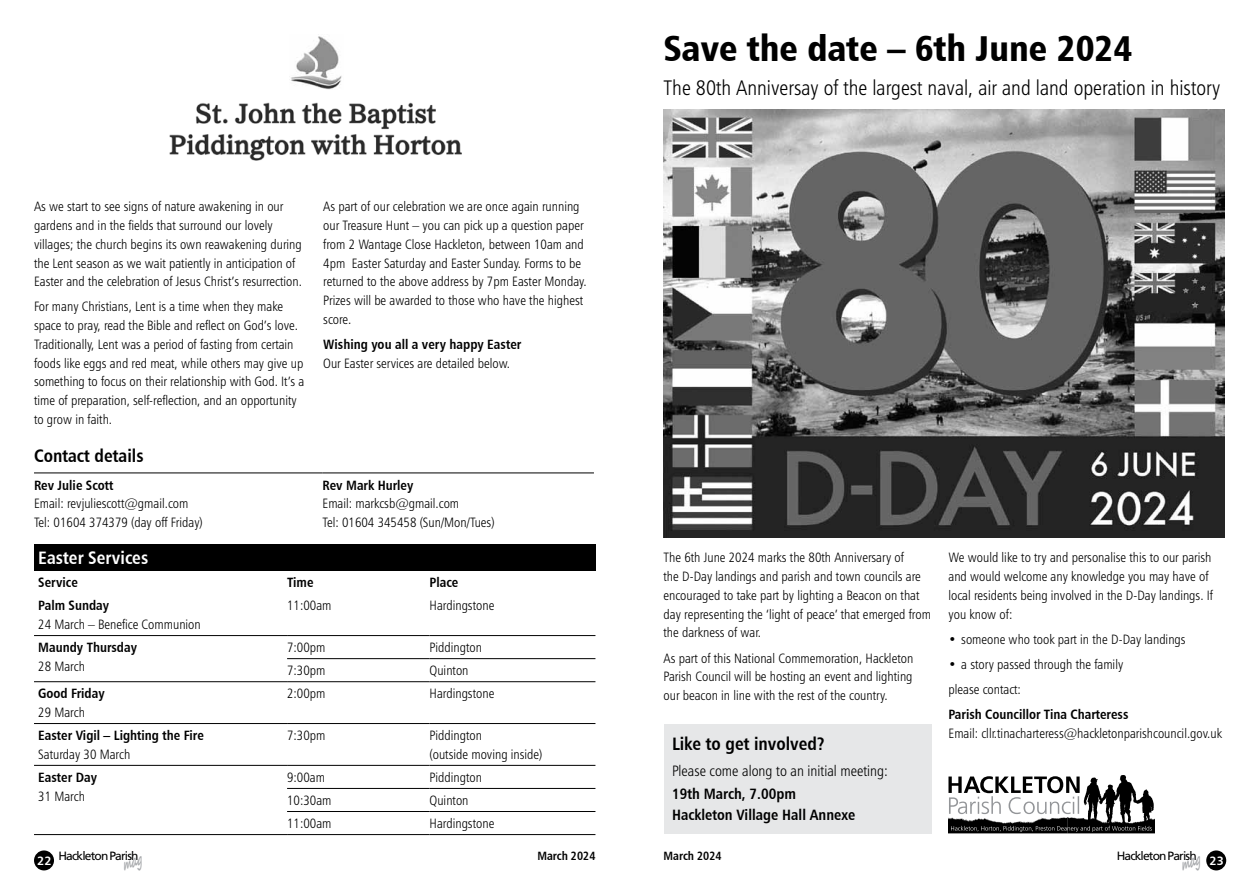
<style>
.page{position:relative;width:1259px;height:893px;background:#fff}
.page>*{position:absolute;margin:0;border:0;box-sizing:border-box;transform-origin:0 0}
.t1{font:36px "Humanist 777 BT Black Condensed B";color:#000}
.t2{font:21px "Humanist 777 BT Light Condensed B";color:#000}
.t3{font:18px "Humanist 777 BT Bold Condensed B";color:#000}
.t4{font:18px "Humanist 777 BT Bold Condensed B";color:#fff}
.t5{font:15px/21px "Humanist 777 BT Bold Condensed B";color:#000}
.t6{font:15px "Humanist 777 BT Light Condensed B";color:#000}
.t7{font:13.5px/18.8px "Humanist 777 BT Light Condensed B";color:#000}
.t8{font:13.5px "Humanist 777 BT Bold Condensed B";color:#000}
.t9{font:12px "Frutiger";letter-spacing:-.07em;color:#000}
.t10{font:12px "Humanist 777 BT Bold Condensed B";color:#000}
.t11{font:12px "Humanist 777 BT Bold B";color:#fff}
</style>
<div class="page">
<div style="left:1206px;top:850px;width:20px;height:20px;background:#000;border-radius:50%"></div>
<div style="left:34px;top:850px;width:20px;height:20px;background:#000;border-radius:50%"></div>
<img style="left:169px;top:102px;width:293px;height:59px">
<img style="left:291px;top:36px;width:51px;height:53px">
<div style="left:34px;top:544px;width:561px;height:27px;background:#000"></div>
<hr style="left:34px;top:635px;width:253px;height:1px;background:#000">
<hr style="left:287px;top:635px;width:142px;height:1px;background:#000">
<hr style="left:429px;top:635px;width:166px;height:1px;background:#000">
<hr style="left:287px;top:658px;width:142px;height:1px;background:#000">
<hr style="left:429px;top:658px;width:166px;height:1px;background:#000">
<hr style="left:34px;top:681px;width:253px;height:1px;background:#000">
<hr style="left:287px;top:681px;width:142px;height:1px;background:#000">
<hr style="left:429px;top:681px;width:166px;height:1px;background:#000">
<hr style="left:34px;top:723px;width:253px;height:1px;background:#000">
<hr style="left:287px;top:723px;width:142px;height:1px;background:#000">
<hr style="left:429px;top:723px;width:166px;height:1px;background:#000">
<hr style="left:34px;top:765px;width:253px;height:1px;background:#000">
<hr style="left:287px;top:765px;width:142px;height:1px;background:#000">
<hr style="left:429px;top:765px;width:166px;height:1px;background:#000">
<hr style="left:287px;top:788px;width:142px;height:1px;background:#000">
<hr style="left:429px;top:788px;width:166px;height:1px;background:#000">
<hr style="left:287px;top:811px;width:142px;height:1px;background:#000">
<hr style="left:429px;top:811px;width:166px;height:1px;background:#000">
<hr style="left:34px;top:834px;width:253px;height:1px;background:#000">
<hr style="left:287px;top:834px;width:142px;height:1px;background:#000">
<hr style="left:429px;top:834px;width:166px;height:1px;background:#000">
<hr style="left:34px;top:473px;width:288px;height:1px;background:#000">
<hr style="left:322px;top:473px;width:272px;height:1px;background:#000">
<img style="left:663px;top:109px;width:562px;height:428px">
<svg style="left:948px;top:775px;width:206px;height:58px"></svg>
<div style="left:663px;top:724px;width:268px;height:109px;background:#e6e7e8"></div>
<p class="t7" style="left:34px;top:197px;width:269px">As we start to see signs of nature awakening in our gardens and in the fields that surround our lovely villages; the church begins its own reawakening during the Lent season as we wait patiently in anticipation of Easter and the celebration of Jesus Christ’s resurrection.</p>
<p class="t7" style="left:34px;top:297px;width:272px">For many Christians, Lent is a time when they make space to pray, read the Bible and reflect on God’s love.<br>Traditionally, Lent was a period of fasting from certain foods like eggs and red meat, while others may give up something to focus on their relationship with God. It’s a time of preparation, self-reflection, and an opportunity to grow in faith.</p>
<h3 class="t3" style="left:34px;top:445px;width:111px">Contact details</h3>
<p class="t8" style="left:34px;top:476px;width:81px">Rev Julie Scott</p>
<p class="t7" style="left:34px;top:494px;width:170px">Email: revjuliescott@gmail.com<br>Tel: 01604 374379 (day off Friday)</p>
<p class="t7" style="left:323px;top:197px;width:265px">As part of our celebration we are once again running our Treasure Hunt – you can pick up a question paper from 2 Wantage Close Hackleton, between 10am and 4pm Easter Saturday and Easter Sunday. Forms to be returned to the above address by 7pm Easter Monday.<br>Prizes will be awarded to those who have the highest score.</p>
<p class="t8" style="left:323px;top:336px;width:199px">Wishing you all a very happy Easter</p>
<p class="t7" style="left:323px;top:353px;width:188px">Our Easter services are detailed below.</p>
<p class="t8" style="left:322px;top:476px;width:92px">Rev Mark Hurley</p>
<p class="t7" style="left:322px;top:494px;width:174px">Email: markcsb@gmail.com<br>Tel: 01604 345458 (Sun/Mon/Tues)</p>
<h3 class="t4" style="left:38px;top:547px;width:111px">Easter Services</h3>
<p class="t8" style="left:38px;top:574px;width:41px">Service</p>
<p class="t8" style="left:287px;top:574px;width:28px">Time</p>
<p class="t8" style="left:429px;top:574px;width:30px">Place</p>
<p class="t8" style="left:38px;top:597px;width:72px">Palm Sunday</p>
<p class="t7" style="left:38px;top:615px;width:164px">24 March – Benefice Communion</p>
<p class="t7" style="left:287px;top:596px;width:46px">11:00am</p>
<p class="t7" style="left:429px;top:596px;width:66px">Hardingstone</p>
<p class="t8" style="left:38px;top:639px;width:100px">Maundy Thursday</p>
<p class="t7" style="left:38px;top:657px;width:48px">28 March</p>
<p class="t7" style="left:287px;top:638px;width:40px">7:00pm</p>
<p class="t7" style="left:429px;top:638px;width:54px">Piddington</p>
<p class="t7" style="left:287px;top:661px;width:40px">7:30pm</p>
<p class="t7" style="left:429px;top:661px;width:40px">Quinton</p>
<p class="t8" style="left:38px;top:685px;width:68px">Good Friday</p>
<p class="t7" style="left:38px;top:703px;width:48px">29 March</p>
<p class="t7" style="left:287px;top:684px;width:40px">2:00pm</p>
<p class="t7" style="left:429px;top:684px;width:66px">Hardingstone</p>
<p class="t8" style="left:38px;top:727px;width:167px">Easter Vigil – Lighting the Fire</p>
<p class="t7" style="left:38px;top:745px;width:93px">Saturday 30 March</p>
<p class="t7" style="left:287px;top:726px;width:40px">7:30pm</p>
<p class="t7" style="left:429px;top:726px;width:114px">Piddington<br>(outside moving inside)</p>
<p class="t8" style="left:38px;top:769px;width:60px">Easter Day</p>
<p class="t7" style="left:38px;top:786px;width:48px">31 March</p>
<p class="t7" style="left:287px;top:768px;width:39px">9:00am</p>
<p class="t7" style="left:429px;top:768px;width:54px">Piddington</p>
<p class="t7" style="left:287px;top:791px;width:46px">10:30am</p>
<p class="t7" style="left:429px;top:791px;width:40px">Quinton</p>
<p class="t7" style="left:287px;top:814px;width:46px">11:00am</p>
<p class="t7" style="left:429px;top:814px;width:66px">Hardingstone</p>
<h1 class="t1" style="left:663px;top:26px;width:470px">Save the date – 6th June 2024</h1>
<h2 class="t2" style="left:663px;top:75px;width:558px">The 80th Anniversay of the largest naval, air and land operation in history</h2>
<p class="t7" style="left:663px;top:548px;width:269px">The 6th June 2024 marks the 80th Anniversary of<br>the D-Day landings and parish and town councils are encouraged to take part by lighting a Beacon on that day representing the ‘light of peace’ that emerged from the darkness of war.</p>
<p class="t7" style="left:663px;top:648px;width:251px;text-align:justify">As part of this National Commemoration, Hackleton Parish Council will be hosting an event and lighting our beacon in line with the rest of the country.</p>
<h3 class="t3" style="left:672px;top:733px;width:154px">Like to get involved?</h3>
<p class="t6" style="left:672px;top:761px;width:217px">Please come along to an initial meeting:</p>
<p class="t5" style="left:672px;top:783px;width:185px">19th March, 7.00pm<br>Hackleton Village Hall Annexe</p>
<p class="t7" style="left:948px;top:548px;width:266px">We would like to try and personalise this to our parish and would welcome any knowledge you may have of local residents being involved in the D-Day landings. If you know of:</p>
<p class="t7" style="left:948px;top:629px;width:239px">• someone who took part in the D-Day landings</p>
<p class="t7" style="left:948px;top:651px;width:176px;line-height:25px">• a story passed through the family please contact:</p>
<p class="t8" style="left:948px;top:706px;width:181px">Parish Councillor Tina Charteress</p>
<p class="t7" style="left:948px;top:724px;width:275px">Email: cllr.tinacharteress@hackletonparishcouncil.gov.uk</p>
<p class="t11" style="left:37px;top:853px;width:16px">22</p>
<p class="t9" style="left:58px;top:849px;width:82px">Hackleton Parish</p>
<p class="t10" style="left:537px;top:848px;width:60px">March 2024</p>
<p class="t10" style="left:663px;top:848px;width:60px">March 2024</p>
<p class="t9" style="left:1116px;top:849px;width:82px">Hackleton Parish</p>
<p class="t11" style="left:1209px;top:853px;width:16px">23</p>
</div>
